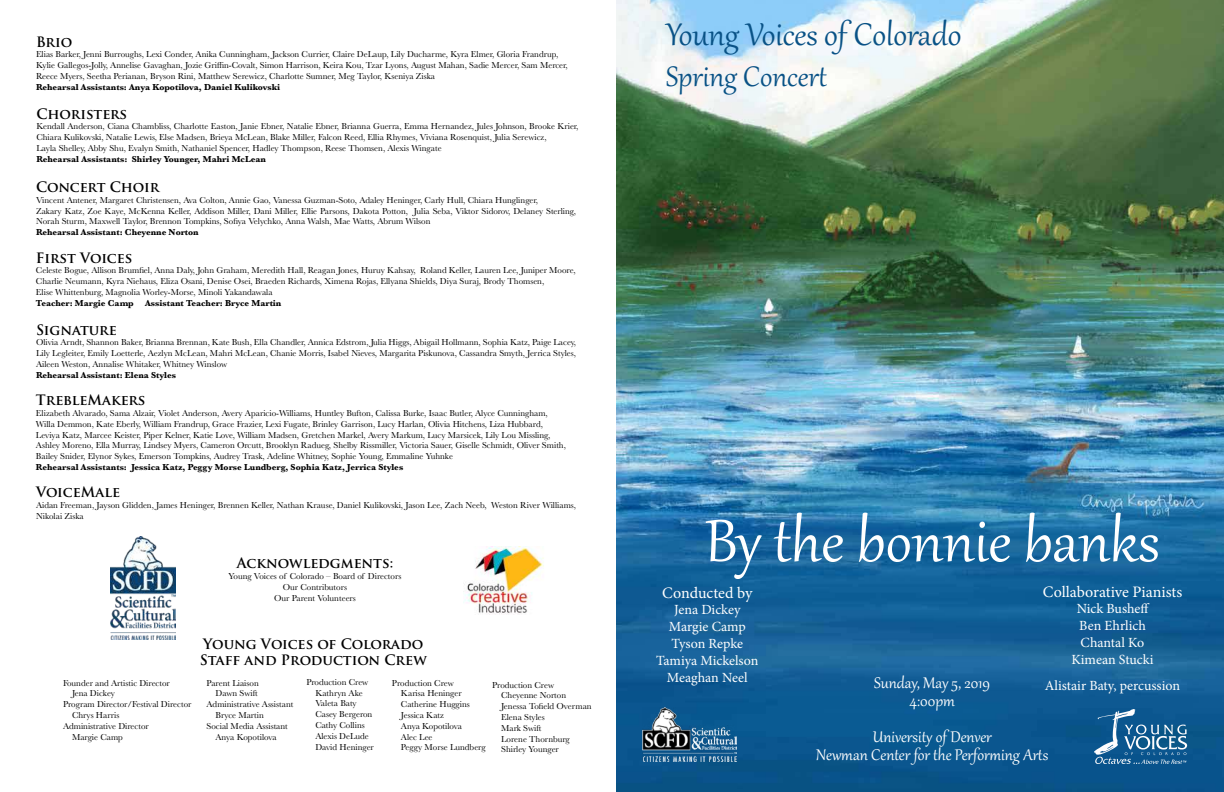
<style>
.page{position:relative;width:1224px;height:792px;background:#fff}
.page>*{position:absolute;margin:0;border:0;box-sizing:border-box;transform-origin:0 0}
.t1{font:73.1px "Gabriola";color:#fff}
.t2{font:38.4px "Gabriola";color:#095286}
.t3{font:34.7px "Gabriola";color:#095286}
.t4{font:19px/18px "Gabriola";color:#fff;text-align:center}
.t5{font:16px "Minion Pro";letter-spacing:-.005em;color:#fff}
.t6{font:700 14px/16.8px "Trajan Pro";color:#000}
.t7{font:14px/16.8px "Minion Pro";letter-spacing:-.005em;color:#fff;text-align:center}
.t8{font:9px/10.8px "Baskerville";color:#000}
.t9{font:700 9px "Baskerville";color:#000}
</style>
<div class="page">
<img style="left:616px;top:0;width:608px;height:792px">
<img style="left:110px;top:537px;width:65px;height:102px">
<img style="left:463px;top:546px;width:81px;height:68px">
<img style="left:642px;top:707px;width:94px;height:54px">
<svg style="left:1094px;top:709px;width:93px;height:55px;background:#3673a1"></svg>
<h3 class="t6" style="left:36px;top:34px;width:38px">Brio</h3>
<p class="t8" style="left:36px;top:50px;width:533px">Elias Barker, Jenni Burroughs, Lexi Conder, Anika Cunningham, Jackson Currier, Claire DeLaup, Lily Ducharme, Kyra Elmer, Gloria Frandrup,<br>Kylie Gallegos-Jolly, Annelise Gavaghan, Jozie Griffin-Covalt, Simon Harrison, Keira Kou, Tzar Lyons, August Mahan, Sadie Mercer, Sam Mercer,<br>Reece Myers, Seetha Perianan, Bryson Rini, Matthew Serewicz, Charlotte Sumner, Meg Taylor, Kseniya Ziska</p>
<p class="t9" style="left:36px;top:84px;width:246px">Rehearsal Assistants: Anya Kopotilova, Daniel Kulikovski</p>
<h3 class="t6" style="left:36px;top:106px;width:92px">Choristers</h3>
<p class="t8" style="left:36px;top:122px;width:544px">Kendall Anderson, Ciana Chambliss, Charlotte Easton, Janie Ebner, Natalie Ebner, Brianna Guerra, Emma Hernandez, Jules Johnson, Brooke Krier,<br>Chiara Kulikovski, Natalie Lewis, Else Madsen, Brieya McLean, Blake Miller, Falcon Reed, Ellia Rhymes, Viviana Rosenquist, Julia Serewicz,<br>Layla Shelley, Abby Shu, Evalyn Smith, Nathaniel Spencer, Hadley Thompson, Reese Thomsen, Alexis Wingate</p>
<p class="t9" style="left:36px;top:156px;width:231px">Rehearsal Assistants: Shirley Younger, Mahri McLean</p>
<h3 class="t6" style="left:36px;top:180px;width:125px">Concert Choir</h3>
<p class="t8" style="left:36px;top:195px;width:541px">Vincent Antener, Margaret Christensen, Ava Colton, Annie Gao, Vanessa Guzman-Soto, Adaley Heninger, Carly Hull, Chiara Hunglinger,<br>Zakary Katz, Zoe Kaye, McKenna Keller, Addison Miller, Dani Miller, Ellie Parsons, Dakota Potton, Julia Seba, Viktor Sidorov, Delaney Sterling,<br>Norah Sturm, Maxwell Taylor, Brennon Tompkins, Sofiya Velychko, Anna Walsh, Mae Watts, Abrum Wilson</p>
<p class="t9" style="left:36px;top:229px;width:164px">Rehearsal Assistant: Cheyenne Norton</p>
<h3 class="t6" style="left:36px;top:250px;width:98px">First Voices</h3>
<p class="t8" style="left:36px;top:265px;width:541px">Celeste Bogue, Allison Brumfiel, Anna Daly, John Graham, Meredith Hall, Reagan Jones, Huruy Kahsay, Roland Keller, Lauren Lee, Juniper Moore,<br>Charlie Neumann, Kyra Niehaus, Eliza Osani, Denise Osei, Braeden Richards, Ximena Rojas, Ellyana Shields, Diya Suraj, Brody Thomsen,<br>Elise Whittenburg, Magnolia Worley-Morse, Minoli Yakandawala</p>
<p class="t9" style="left:36px;top:300px;width:99px">Teacher: Margie Camp</p>
<p class="t9" style="left:145px;top:300px;width:138px">Assistant Teacher: Bryce Martin</p>
<h3 class="t6" style="left:36px;top:322px;width:82px">Signature</h3>
<p class="t8" style="left:36px;top:338px;width:542px;text-align:justify">Olivia Arndt, Shannon Baker, Brianna Brennan, Kate Bush, Ella Chandler, Annica Edstrom, Julia Higgs, Abigail Hollmann, Sophia Katz, Paige Lacey, Lily Legleiter, Emily Loetterle, Aezlyn McLean, Mahri McLean, Chanie Morris, Isabel Nieves, Margarita Piskunova, Cassandra Smyth, Jerrica Styles, Aileen Weston, Annalise Whitaker, Whitney Winslow</p>
<p class="t9" style="left:36px;top:372px;width:142px">Rehearsal Assistant: Elena Styles</p>
<h3 class="t6" style="left:36px;top:393px;width:111px">TrebleMakers</h3>
<p class="t8" style="left:36px;top:409px;width:532px">Elizabeth Alvarado, Sama Alzair, Violet Anderson, Avery Aparicio-Williams, Huntley Bufton, Calissa Burke, Isaac Butler, Alyce Cunningham, Willa Demmon, Kate Eberly, William Frandrup, Grace Frazier, Lexi Fugate, Brinley Garrison, Lucy Harlan, Olivia Hitchens, Liza Hubbard, Leviya Katz, Marcee Keister, Piper Kelner, Katie Love, William Madsen, Gretchen Markel, Avery Markum, Lucy Marsicek, Lily Lou Missling, Ashley Moreno, Ella Murray, Lindsey Myers, Cameron Orcutt, Brooklyn Radueg, Shelby Rissmiller, Victoria Sauer, Giselle Schmidt, Oliver Smith, Bailey Snider, Elynor Sykes, Emerson Tompkins, Audrey Trask, Adeline Whitney, Sophie Young, Emmaline Yuhnke</p>
<p class="t9" style="left:36px;top:464px;width:369px">Rehearsal Assistants: Jessica Katz, Peggy Morse Lundberg, Sophia Katz, Jerrica Styles</p>
<h2 class="t2" style="left:666px;top:19px;width:297px">Young Voices of Colorado</h2>
<h3 class="t3" style="left:666px;top:54px;width:163px">Spring Concert</h3>
<h3 class="t6" style="left:36px;top:485px;width:86px">VoiceMale</h3>
<p class="t8" style="left:36px;top:501px;width:542px">Aidan Freeman, Jayson Glidden, James Heninger, Brennen Keller, Nathan Krause, Daniel Kulikovski, Jason Lee, Zach Neeb, Weston River Williams,<br>Nikolai Ziska</p>
<h1 class="t1" style="left:705px;top:513px;width:456px">By the bonnie banks</h1>
<h3 class="t6" style="left:237px;top:556px;width:158px">Acknowledgments:</h3>
<p class="t8" style="left:229px;top:572px;width:174px;text-align:center">Young Voices of Colorado – Board of Directors<br>Our Contributors<br>Our Parent Volunteers</p>
<h3 class="t6" style="left:200px;top:636px;width:228px">Young Voices of Colorado<br>Staff and Production Crew</h3>
<h3 class="t5" style="left:1043px;top:585px;width:141px">Collaborative Pianists</h3>
<h3 class="t7" style="left:1072px;top:602px;width:83px">Nick Busheff<br>Ben Ehrlich<br>Chantal Ko<br>Kimean Stucki</h3>
<h3 class="t5" style="left:662px;top:586px;width:92px">Conducted by</h3>
<h3 class="t7" style="left:656px;top:603px;width:104px">Jena Dickey<br>Margie Camp<br>Tyson Repke<br>Tamiya Mickelson<br>Meaghan Neel</h3>
<h3 class="t4" style="left:874px;top:675px;width:117px">Sunday, May 5, 2019<br>4:00pm</h3>
<h3 class="t4" style="left:816px;top:726px;width:234px">University of Denver<br>Newman Center for the Performing Arts</h3>
<p class="t8" style="left:315px;top:678px;width:60px;text-indent:-9px">Production Crew<br>Kathryn Ake<br>Valeta Baty<br>Casey Bergeron<br>Cathy Collins<br>Alexis DeLude<br>David Heninger</p>
<p class="t8" style="left:401px;top:678px;width:86px;text-indent:-9px">Production Crew<br>Karisa Heninger<br>Catherine Huggins<br>Jessica Katz<br>Anya Kopotilova<br>Alec Lee<br>Peggy Morse Lundberg</p>
<p class="t8" style="left:63px;top:678px;width:108px">Founder and Artistic Director</p>
<p class="t8" style="left:72px;top:689px;width:44px">Jena Dickey</p>
<p class="t8" style="left:63px;top:700px;width:130px">Program Director/Festival Director</p>
<p class="t8" style="left:72px;top:711px;width:49px">Chrys Harris</p>
<p class="t8" style="left:63px;top:721px;width:87px">Administrative Director</p>
<p class="t8" style="left:72px;top:732px;width:53px">Margie Camp</p>
<p class="t8" style="left:207px;top:678px;width:54px">Parent Liaison</p>
<p class="t8" style="left:216px;top:689px;width:44px">Dawn Swift</p>
<p class="t8" style="left:207px;top:700px;width:88px">Administrative Assistant</p>
<p class="t8" style="left:216px;top:711px;width:50px">Bryce Martin</p>
<p class="t8" style="left:207px;top:721px;width:83px">Social Media Assistant</p>
<p class="t8" style="left:216px;top:732px;width:63px">Anya Kopotilova</p>
<p class="t8" style="left:492px;top:680px;width:64px">Production Crew</p>
<h3 class="t7" style="left:1045px;top:679px;width:137px">Alistair Baty, percussion</h3>
<p class="t8" style="left:501px;top:691px;width:92px">Cheyenne Norton<br>Jenessa Tofield Overman<br>Elena Styles<br>Mark Swift<br>Lorene Thornburg<br>Shirley Younger</p>
</div>
